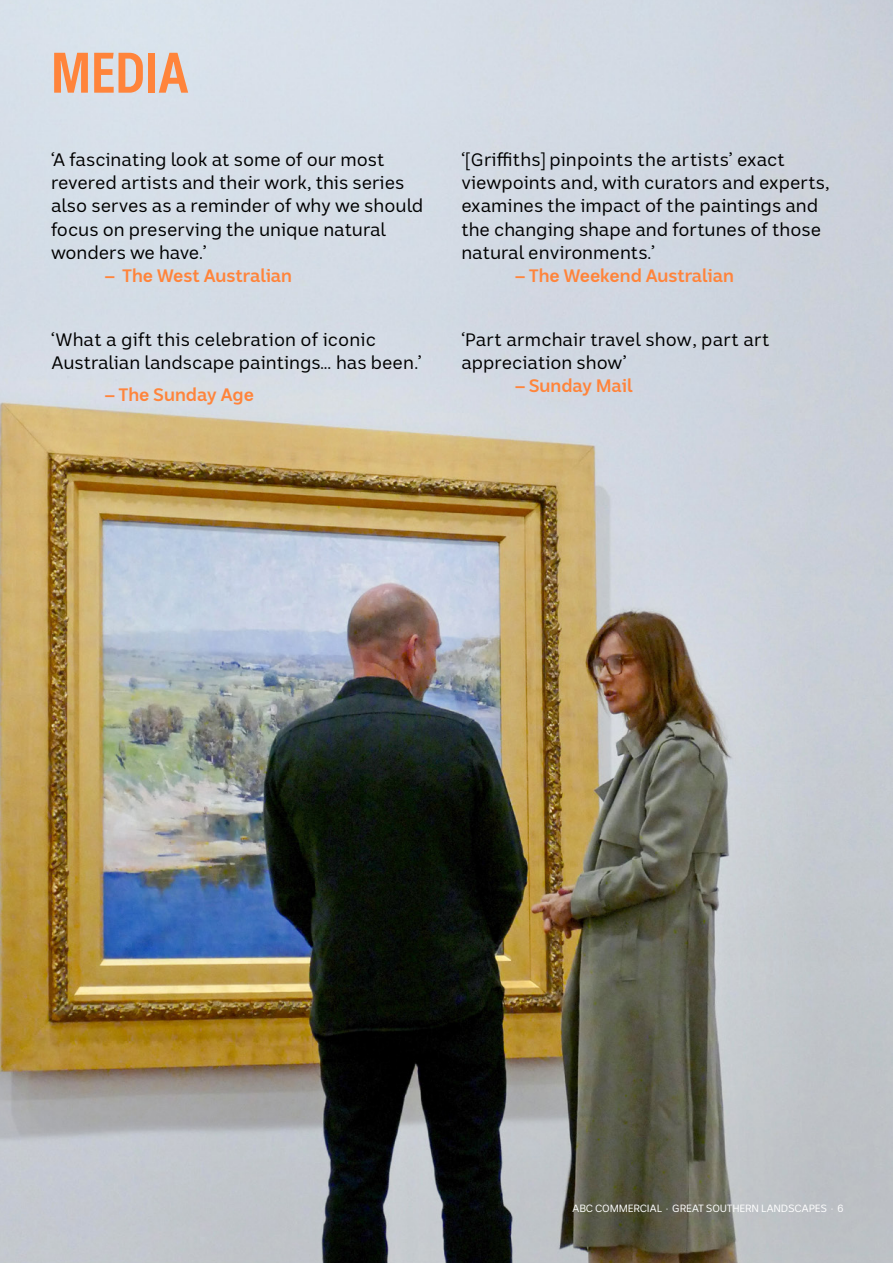
<style>
.page{position:relative;width:893px;height:1263px;background:#fff}
.page>*{position:absolute;margin:0;border:0;box-sizing:border-box;transform-origin:0 0}
.t1{font:700 condensed 57px "ABC Sans Nova";color:#ff843b}
.t2{font:18px/23.2px "ABC Sans Nova";color:#000}
.t3{font:700 18px "ABC Sans Nova";color:#ff843b}
.t4{font:10.5px "ABC Sans Nova";letter-spacing:-.02em;color:#fff}
</style>
<div class="page">
<img style="left:0;top:0;width:893px;height:1263px">
<h1 class="t1" style="left:51px;top:37px;width:139px">MEDIA</h1>
<p class="t2" style="left:51px;top:148px;width:374px">‘A fascinating look at some of our most revered artists and their work, this series also serves as a reminder of why we should focus on preserving the unique natural wonders we have.’</p>
<p class="t3" style="left:105px;top:265px;width:189px">– The West Australian</p>
<p class="t2" style="left:51px;top:328px;width:372px">‘What a gift this celebration of iconic<br>Australian landscape paintings… has been.’</p>
<p class="t3" style="left:105px;top:383px;width:150px">– The Sunday Age</p>
<p class="t2" style="left:461px;top:148px;width:369px">‘[Griffiths] pinpoints the artists’ exact viewpoints and, with curators and experts, examines the impact of the paintings and the changing shape and fortunes of those natural environments.’</p>
<p class="t3" style="left:515px;top:265px;width:220px">– The Weekend Australian</p>
<p class="t2" style="left:461px;top:328px;width:310px">‘Part armchair travel show, part art appreciation show’</p>
<p class="t3" style="left:515px;top:375px;width:119px">– Sunday Mail</p>
<p class="t4" style="left:572px;top:1202px;width:273px">ABC COMMERCIAL · GREAT SOUTHERN LANDSCAPES · 6</p>
</div>
